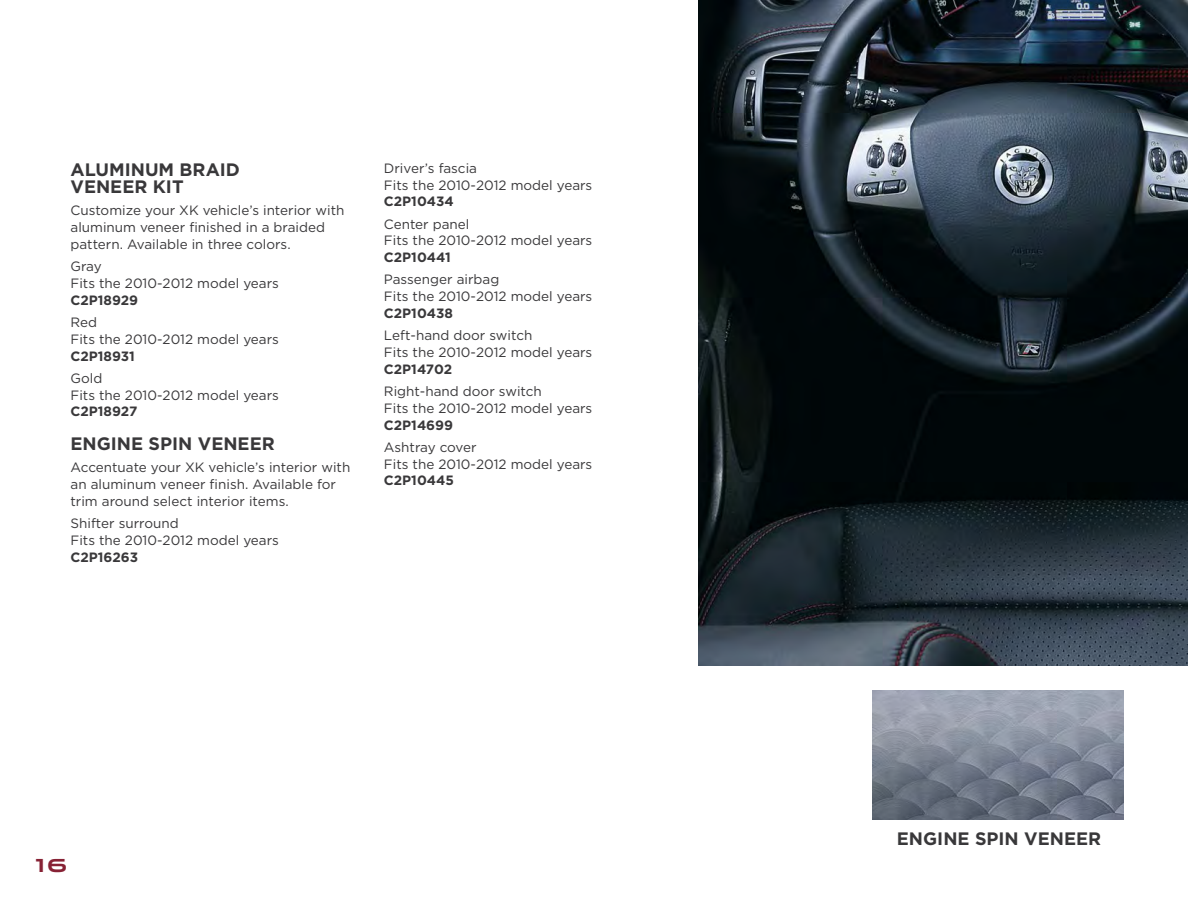
<style>
.page{position:relative;width:1188px;height:918px;background:#fff}
.page>*{position:absolute;margin:0;border:0;box-sizing:border-box;transform-origin:0 0}
.t1{font:700 18px/16.8px "Gotham";color:#39383a}
.t2{font:700 18px "Jaguar";color:#872235}
.t3{font:13.5px/16.8px "Gotham";color:#39383a}
.t4{font:700 13.5px "Gotham";color:#39383a}
</style>
<div class="page">
<img style="left:699px;top:0;width:489px;height:666px">
<img style="left:873px;top:690px;width:251px;height:129px">
<h1 class="t1" style="left:71px;top:163px;width:171px">ALUMINUM BRAID<br>VENEER KIT</h1>
<p class="t3" style="left:71px;top:203px;width:275px">Customize your XK vehicle’s interior with aluminum veneer finished in a braided pattern. Available in three colors.</p>
<p class="t3" style="left:71px;top:259px;width:210px">Gray<br>Fits the 2010-2012 model years</p>
<p class="t4" style="left:71px;top:295px;width:69px">C2P18929</p>
<p class="t3" style="left:71px;top:315px;width:210px">Red<br>Fits the 2010-2012 model years</p>
<p class="t4" style="left:71px;top:351px;width:66px">C2P18931</p>
<p class="t3" style="left:71px;top:371px;width:210px">Gold<br>Fits the 2010-2012 model years</p>
<p class="t4" style="left:71px;top:407px;width:69px">C2P18927</p>
<h1 class="t1" style="left:71px;top:437px;width:206px">ENGINE SPIN VENEER</h1>
<p class="t3" style="left:71px;top:460px;width:281px">Accentuate your XK vehicle’s interior with an aluminum veneer finish. Available for trim around select interior items.</p>
<p class="t3" style="left:71px;top:516px;width:210px">Shifter surround<br>Fits the 2010-2012 model years</p>
<p class="t4" style="left:71px;top:552px;width:69px">C2P16263</p>
<p class="t3" style="left:384px;top:161px;width:210px">Driver’s fascia<br>Fits the 2010-2012 model years</p>
<p class="t4" style="left:384px;top:197px;width:71px">C2P10434</p>
<p class="t3" style="left:384px;top:217px;width:210px">Center panel<br>Fits the 2010-2012 model years</p>
<p class="t4" style="left:384px;top:253px;width:68px">C2P10441</p>
<p class="t3" style="left:384px;top:272px;width:210px">Passenger airbag<br>Fits the 2010-2012 model years</p>
<p class="t4" style="left:384px;top:309px;width:71px">C2P10438</p>
<p class="t3" style="left:384px;top:328px;width:210px">Left-hand door switch<br>Fits the 2010-2012 model years</p>
<p class="t4" style="left:384px;top:364px;width:70px">C2P14702</p>
<p class="t3" style="left:384px;top:384px;width:210px">Right-hand door switch<br>Fits the 2010-2012 model years</p>
<p class="t4" style="left:384px;top:420px;width:71px">C2P14699</p>
<p class="t3" style="left:384px;top:440px;width:210px">Ashtray cover<br>Fits the 2010-2012 model years</p>
<p class="t4" style="left:384px;top:476px;width:72px">C2P10445</p>
<h1 class="t2" style="left:36px;top:859px;width:34px">16</h1>
<h1 class="t1" style="left:897px;top:832px;width:206px">ENGINE SPIN VENEER</h1>
</div>
